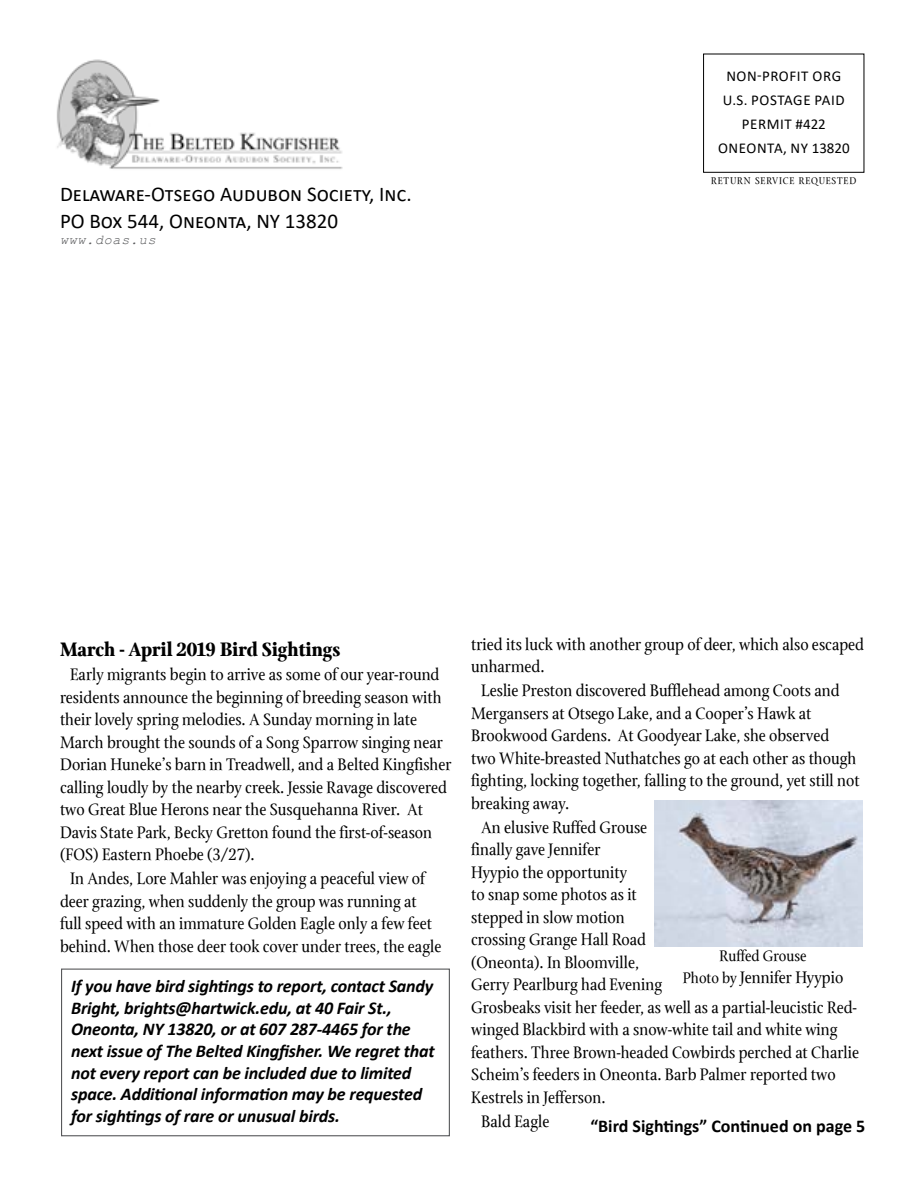
<style>
.page{position:relative;width:918px;height:1188px;background:#fff}
.page>*{position:absolute;margin:0;border:0;box-sizing:border-box;transform-origin:0 0}
.t1{font:21px/27px "Calibri";color:#000}
.t2{font:700 21px "Stone Print";color:#000}
.t3{font:18px "Stone Print";color:#000}
.t4{font:italic 700 18px/21.6px "Calibri";letter-spacing:-.01em;color:#000}
.t5{font:700 18px "Calibri";color:#000}
.t6{font:16.5px "Stone Print";color:#000}
.t7{font:15px/24px "Calibri";letter-spacing:.04em;color:#000;text-align:center}
.t8{font:italic 13.5px "Courier New";letter-spacing:.05em;color:#58595b}
.t9{font:10.5px "Stone Print";letter-spacing:.07em;color:#000}
.s1{font-size:16.5px}
</style>
<div class="page">
<div style="left:703px;top:54px;width:161px;height:119px;border:1px solid #000"></div>
<img style="left:56px;top:59px;width:287px;height:110px">
<div style="left:61px;top:969px;width:389px;height:167px;border:1px solid #58595b"></div>
<img style="left:654px;top:800px;width:209px;height:146px">
<p class="t1" style="left:60px;top:180px;width:353px">Delaware-Otsego Audubon Society, Inc.<br>PO Box 544, Oneonta, NY 13820</p>
<p class="t8" style="left:60px;top:231px;width:97px">www.doas.us</p>
<p class="t7" style="left:718px;top:63px;width:133px">NON-PROFIT ORG<br>U.S. POSTAGE PAID<br>PERMIT #422<br>ONEONTA, NY 13820</p>
<p class="t9" style="left:711px;top:175px;width:147px">RETURN SERVICE REQUESTED</p>
<p class="t2" style="left:60px;top:637px;width:282px">March - April 2019 Bird Sightings</p>
<p class="t3" style="left:70px;top:664px;width:371px">Early migrants begin to arrive as some of our year-round</p>
<p class="t3" style="left:60px;top:687px;width:383px">residents announce the beginning of breeding season with</p>
<p class="t3" style="left:60px;top:709px;width:359px">their lovely spring melodies. A Sunday morning in late</p>
<p class="t3" style="left:60px;top:732px;width:384px">March brought the sounds of a Song Sparrow singing near</p>
<p class="t3" style="left:60px;top:754px;width:393px">Dorian Huneke’s barn in Treadwell, and a Belted Kingfisher</p>
<p class="t3" style="left:60px;top:777px;width:388px">calling loudly by the nearby creek. Jessie Ravage discovered</p>
<p class="t3" style="left:60px;top:799px;width:364px">two Great Blue Herons near the Susquehanna River. At</p>
<p class="t3" style="left:60px;top:822px;width:374px">Davis State Park, Becky Gretton found the first-of-season</p>
<p class="t3" style="left:60px;top:844px;width:196px">(FOS) Eastern Phoebe (3/27).</p>
<p class="t3" style="left:70px;top:868px;width:357px">In Andes, Lore Mahler was enjoying a peaceful view of</p>
<p class="t3" style="left:60px;top:891px;width:358px">deer grazing, when suddenly the group was running at</p>
<p class="t3" style="left:60px;top:913px;width:374px">full speed with an immature Golden Eagle only a few feet</p>
<p class="t3" style="left:60px;top:936px;width:383px">behind. When those deer took cover under trees, the eagle</p>
<p class="t4" style="left:71px;top:975px;width:365px">If you have bird sightings to report, contact Sandy Bright, brights@hartwick.edu, at 40 Fair St., Oneonta, NY 13820, or at 607 287-4465 for the next issue of The Belted Kingfisher. We regret that not every report can be included due to limited space. Additional information may be requested for sightings of rare or unusual birds.</p>
<p class="t3" style="left:471px;top:634px;width:394px">tried its luck with another group of deer, which also escaped</p>
<p class="t3" style="left:471px;top:656px;width:75px">unharmed.</p>
<p class="t3" style="left:481px;top:680px;width:360px">Leslie Preston discovered Bufflehead among Coots and</p>
<p class="t3" style="left:471px;top:703px;width:342px">Mergansers at Otsego Lake, and a Cooper’s Hawk at</p>
<p class="t3" style="left:471px;top:725px;width:360px">Brookwood Gardens. At Goodyear Lake, she observed</p>
<p class="t3" style="left:471px;top:748px;width:387px">two White-breasted Nuthatches go at each other as though</p>
<p class="t3" style="left:471px;top:770px;width:390px">fighting, locking together, falling to the ground, yet still not</p>
<p class="t3" style="left:471px;top:793px;width:100px">breaking away.</p>
<p class="t3" style="left:481px;top:817px;width:168px">An elusive Ruffed Grouse</p>
<p class="t3" style="left:471px;top:839px;width:131px">finally gave Jennifer</p>
<p class="t3" style="left:471px;top:862px;width:158px">Hyypio the opportunity</p>
<p class="t3" style="left:471px;top:884px;width:167px">to snap some photos as it</p>
<p class="t3" style="left:471px;top:907px;width:155px">stepped in slow motion</p>
<p class="t3" style="left:471px;top:929px;width:176px">crossing Grange Hall Road</p>
<p class="t3" style="left:471px;top:952px;width:170px">(Oneonta). In Bloomville,</p>
<p class="t3" style="left:471px;top:974px;width:192px">Gerry Pearlburg had Evening</p>
<p class="t3" style="left:471px;top:997px;width:387px">Grosbeaks visit her feeder, as well as a partial-leucistic Red-</p>
<p class="t3" style="left:471px;top:1019px;width:368px">winged Blackbird with a snow-white tail and white wing</p>
<p class="t3" style="left:471px;top:1042px;width:389px">feathers. Three Brown-headed Cowbirds perched at Charlie</p>
<p class="t3" style="left:471px;top:1064px;width:366px">Scheim’s feeders in Oneonta. Barb Palmer reported two</p>
<p class="t3" style="left:471px;top:1087px;width:136px">Kestrels in Jefferson.</p>
<p class="t3" style="left:481px;top:1111px;width:70px">Bald Eagle</p>
<p class="t6" style="left:720px;top:946px;width:88px">Ruffed Grouse</p>
<p class="t3" style="left:683px;top:967px;width:162px"><span class="s1">Photo by</span> Jennifer Hyypio</p>
<p class="t5" style="left:590px;top:1114px;width:276px">“Bird Sightings” Continued on page 5</p>
</div>
